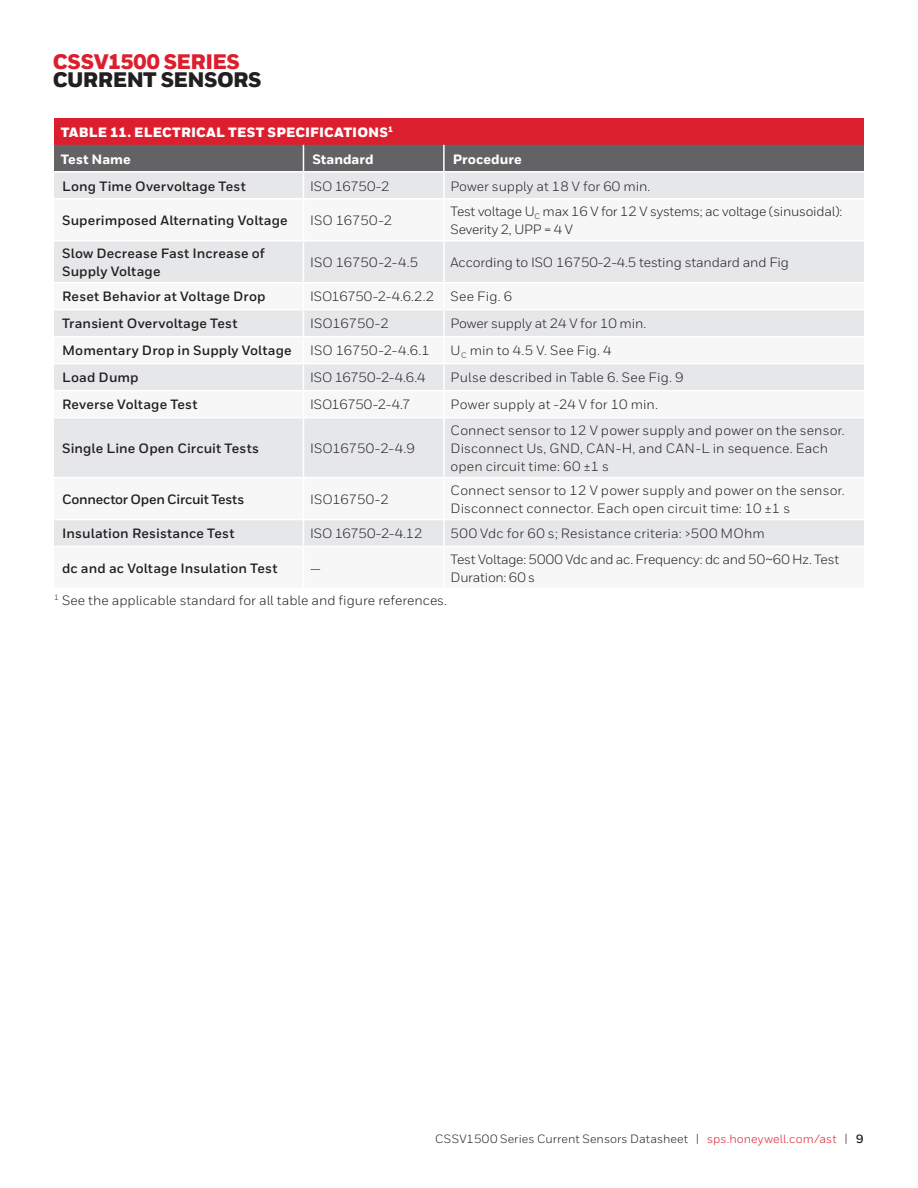
<style>
.page{position:relative;width:918px;height:1188px;background:#fff}
.page>*{position:absolute;margin:0;border:0;box-sizing:border-box;transform-origin:0 0}
.t1{font:900 21px "Honeywell Sans";letter-spacing:-.025em;color:#dc1f2e}
.t2{font:900 21px "Honeywell Sans";letter-spacing:-.025em;color:#231f20}
.t3{font:13.5px/18px "Honeywell Sans";color:#231f20}
.t4{font:700 13.5px/18px "Honeywell Sans";letter-spacing:.01em;color:#231f20}
.t5{font:13.5px/18px "Honeywell Sans";letter-spacing:-.02em;color:#231f20}
.t6{font:900 13.5px "Honeywell Sans";letter-spacing:.01em;color:#fff}
.t7{font:13.5px "Honeywell Sans";letter-spacing:-.025em;color:#231f20}
.t8{font:800 13.5px "Honeywell Sans";color:#fff}
.t9{font:700 13.5px "Honeywell Sans";letter-spacing:-.02em;color:#231f20}
.t10{font:12px "Honeywell Sans";letter-spacing:.005em;color:#231f20}
.s1{color:#dc1f2e}
.s2{font-weight:700}
</style>
<div class="page">
<div style="left:54px;top:118px;width:810px;height:27px;background:#dc1f2e"></div>
<svg style="left:54px;top:241px;width:810px;height:305px;fill:#e6e7e9"></svg>
<svg style="left:54px;top:145px;width:810px;height:53px;background:#a5a6a8"></svg>
<hr style="left:444px;top:171px;width:420px;height:2px;background:#fff">
<hr style="left:443px;top:173px;width:2px;height:25px;background:#fff">
<hr style="left:303px;top:241px;width:1px;height:41px;background:#fff">
<hr style="left:443px;top:241px;width:2px;height:41px;background:#fff">
<hr style="left:54px;top:282px;width:249px;height:1px;background:#fff">
<hr style="left:303px;top:282px;width:141px;height:1px;background:#fff">
<hr style="left:444px;top:282px;width:420px;height:1px;background:#fff">
<hr style="left:443px;top:283px;width:2px;height:26px;background:#fff">
<hr style="left:54px;top:309px;width:249px;height:1px;background:#fff">
<hr style="left:303px;top:309px;width:141px;height:1px;background:#fff">
<hr style="left:444px;top:309px;width:420px;height:1px;background:#fff">
<hr style="left:443px;top:310px;width:2px;height:26px;background:#fff">
<hr style="left:54px;top:336px;width:249px;height:1px;background:#fff">
<hr style="left:303px;top:336px;width:141px;height:1px;background:#fff">
<hr style="left:444px;top:336px;width:420px;height:1px;background:#fff">
<hr style="left:443px;top:337px;width:2px;height:26px;background:#fff">
<hr style="left:54px;top:363px;width:249px;height:1px;background:#fff">
<hr style="left:303px;top:363px;width:141px;height:1px;background:#fff">
<hr style="left:444px;top:363px;width:420px;height:1px;background:#fff">
<hr style="left:443px;top:364px;width:2px;height:26px;background:#fff">
<hr style="left:54px;top:390px;width:249px;height:1px;background:#fff">
<hr style="left:303px;top:390px;width:141px;height:1px;background:#fff">
<svg style="left:303px;top:283px;width:1px;height:134px"></svg>
<hr style="left:444px;top:390px;width:420px;height:1px;background:#fff">
<hr style="left:443px;top:391px;width:2px;height:26px;background:#fff">
<hr style="left:54px;top:417px;width:249px;height:1px;background:#fff">
<hr style="left:303px;top:417px;width:141px;height:1px;background:#fff">
<hr style="left:303px;top:418px;width:1px;height:59px;background:#fff">
<hr style="left:444px;top:417px;width:420px;height:1px;background:#fff">
<hr style="left:443px;top:418px;width:2px;height:59px;background:#fff">
<hr style="left:54px;top:477px;width:249px;height:1px;background:#fff">
<hr style="left:303px;top:477px;width:141px;height:1px;background:#fff">
<hr style="left:303px;top:478px;width:1px;height:41px;background:#fff">
<hr style="left:444px;top:477px;width:420px;height:1px;background:#fff">
<hr style="left:443px;top:478px;width:2px;height:41px;background:#fff">
<hr style="left:54px;top:519px;width:249px;height:1px;background:#fff">
<hr style="left:303px;top:519px;width:141px;height:1px;background:#fff">
<svg style="left:303px;top:520px;width:1px;height:26px"></svg>
<hr style="left:444px;top:519px;width:420px;height:1px;background:#fff">
<hr style="left:443px;top:520px;width:2px;height:26px;background:#fff">
<h1 class="t1" style="left:53px;top:48px;width:189px">CSSV1500 SERIES</h1>
<h1 class="t2" style="left:53px;top:66px;width:210px">CURRENT SENSORS</h1>
<p class="t6" style="left:61px;top:123px;width:334px">TABLE 11. ELECTRICAL TEST SPECIFICATIONS<sup>1</sup></p>
<p class="t8" style="left:61px;top:151px;width:72px">Test Name</p>
<p class="t8" style="left:312px;top:151px;width:63px">Standard</p>
<p class="t8" style="left:453px;top:151px;width:70px">Procedure</p>
<p class="t4" style="left:62px;top:177px;width:185px">Long Time Overvoltage Test</p>
<p class="t5" style="left:310px;top:177px;width:81px">ISO 16750-2</p>
<p class="t3" style="left:451px;top:177px;width:201px">Power supply at 18 V for 60 min.</p>
<p class="t4" style="left:62px;top:212px;width:227px">Superimposed Alternating Voltage</p>
<p class="t3" style="left:310px;top:211px;width:83px">ISO 16750-2</p>
<p class="t5" style="left:451px;top:202px;width:393px">Test voltage U<sub>C</sub> max 16 V for 12 V systems; ac voltage (sinusoidal):<br>Severity 2, UPP = 4 V</p>
<p class="t4" style="left:62px;top:245px;width:204px">Slow Decrease Fast Increase of<br>Supply Voltage</p>
<p class="t3" style="left:310px;top:253px;width:110px">ISO 16750-2-4.5</p>
<p class="t3" style="left:451px;top:253px;width:340px">According to ISO 16750-2-4.5 testing standard and Fig</p>
<p class="t4" style="left:62px;top:288px;width:205px">Reset Behavior at Voltage Drop</p>
<p class="t7" style="left:310px;top:289px;width:125px">ISO16750-2-4.6.2.2</p>
<p class="t3" style="left:451px;top:288px;width:63px">See Fig. 6</p>
<p class="t4" style="left:62px;top:315px;width:177px">Transient Overvoltage Test</p>
<p class="t3" style="left:310px;top:315px;width:80px">ISO16750-2</p>
<p class="t3" style="left:451px;top:315px;width:197px">Power supply at 24 V for 10 min.</p>
<p class="t4" style="left:62px;top:342px;width:231px">Momentary Drop in Supply Voltage</p>
<p class="t3" style="left:310px;top:342px;width:121px">ISO 16750-2-4.6.1</p>
<p class="t3" style="left:451px;top:342px;width:163px">U<sub>C</sub> min to 4.5 V. See Fig. 4</p>
<p class="t4" style="left:62px;top:369px;width:78px">Load Dump</p>
<p class="t5" style="left:310px;top:369px;width:117px">ISO 16750-2-4.6.4</p>
<p class="t3" style="left:451px;top:369px;width:234px">Pulse described in Table 6. See Fig. 9</p>
<p class="t4" style="left:62px;top:396px;width:137px">Reverse Voltage Test</p>
<p class="t7" style="left:310px;top:397px;width:102px">ISO16750-2-4.7</p>
<p class="t3" style="left:451px;top:396px;width:209px">Power supply at -24 V for 10 min.</p>
<p class="t4" style="left:62px;top:440px;width:199px">Single Line Open Circuit Tests</p>
<p class="t3" style="left:310px;top:439px;width:106px">ISO16750-2-4.9</p>
<p class="t3" style="left:451px;top:421px;width:396px">Connect sensor to 12 V power supply and power on the sensor.<br>Disconnect Us, GND, CAN-H, and CAN-L in sequence. Each open circuit time: 60 ±1 s</p>
<p class="t9" style="left:62px;top:491px;width:184px">Connector Open Circuit Tests</p>
<p class="t3" style="left:310px;top:490px;width:80px">ISO16750-2</p>
<p class="t3" style="left:451px;top:481px;width:396px">Connect sensor to 12 V power supply and power on the sensor.<br>Disconnect connector. Each open circuit time: 10 ±1 s</p>
<p class="t4" style="left:62px;top:525px;width:174px">Insulation Resistance Test</p>
<p class="t3" style="left:310px;top:525px;width:114px">ISO 16750-2-4.12</p>
<p class="t3" style="left:451px;top:525px;width:316px">500 Vdc for 60 s; Resistance criteria: &gt;500 MOhm</p>
<p class="t4" style="left:62px;top:559px;width:217px">dc and ac Voltage Insulation Test</p>
<p class="t3" style="left:310px;top:559px;width:12px">—</p>
<p class="t5" style="left:451px;top:550px;width:390px">Test Voltage: 5000 Vdc and ac. Frequency: dc and 50~60 Hz. Test<br>Duration: 60 s</p>
<p class="t3" style="left:54px;top:591px;width:395px"><sup>1</sup> See the applicable standard for all table and figure references.</p>
<p class="t10" style="left:435px;top:1132px;width:430px">CSSV1500 Series Current Sensors Datasheet | <span class="s1">sps.honeywell.com/ast</span> | <span class="s2">9</span></p>
</div>
